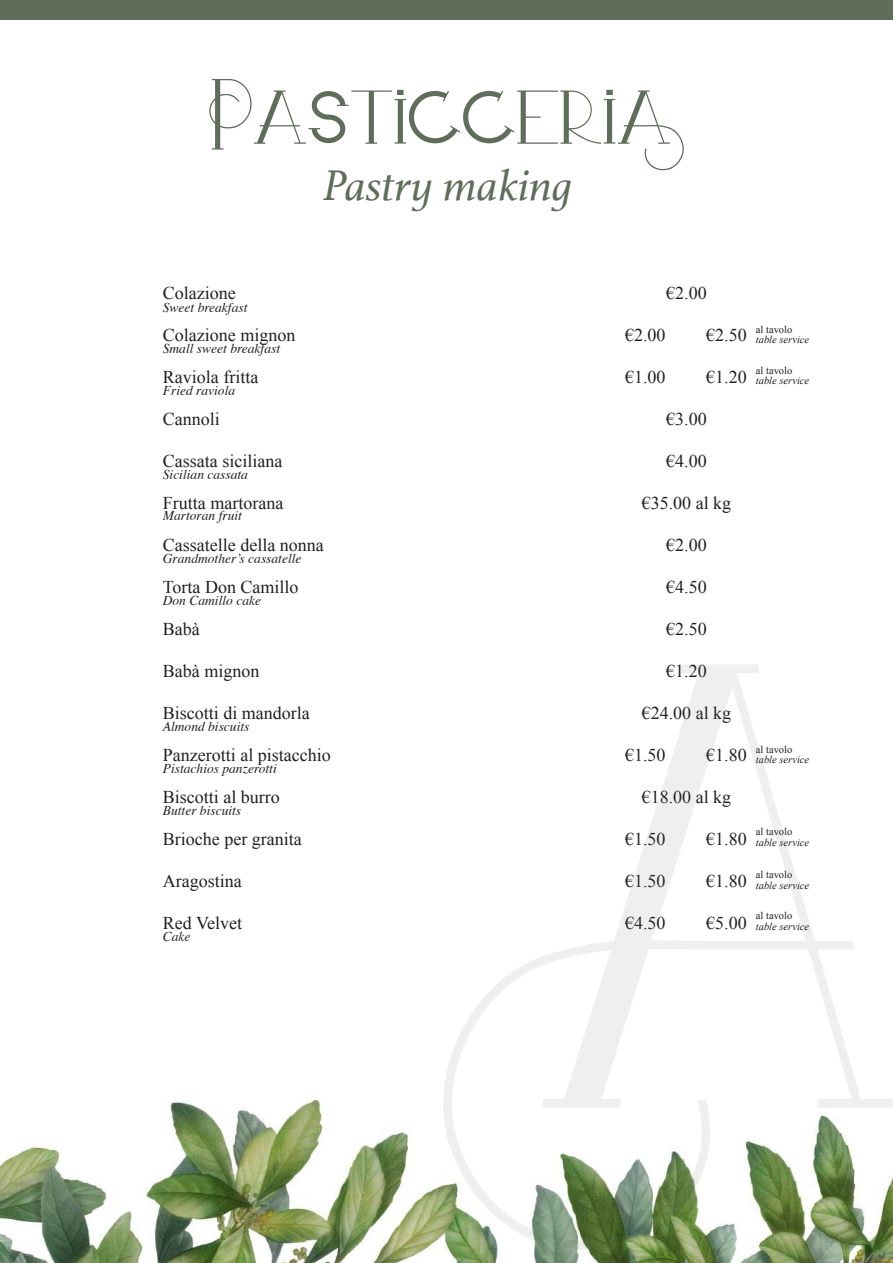
<style>
.page{position:relative;width:893px;height:1263px;background:#fff}
.page>*{position:absolute;margin:0;border:0;box-sizing:border-box;transform-origin:0 0}
.t1{font:109.5px "Arkadelphia Demo";color:#5e6e5a}
.t2{font:italic 45px "Athelas";color:#5e6e5a}
.t3{font:18px "Times New Roman";color:#231f20}
.t4{font:italic 13.5px "Times";color:#231f20}
.t5{font:italic 10.5px "Times New Roman";color:#231f20}
.t6{font:10.5px "Times New Roman";color:#231f20}
</style>
<div class="page">
<img style="left:0;top:1099px;width:892px;height:164px">
<svg style="left:443px;top:665px;width:449px;height:584px"></svg>
<div style="left:0;top:0;width:892px;height:19px;background:#5e6e5a"></div>
<h1 class="t1" style="left:208px;top:51px;width:478px">Pasticceria</h1>
<h2 class="t2" style="left:323px;top:150px;width:251px">Pastry making</h2>
<p class="t3" style="left:163px;top:281px;width:74px">Colazione</p>
<p class="t3" style="left:163px;top:323px;width:134px">Colazione mignon</p>
<p class="t3" style="left:163px;top:365px;width:97px">Raviola fritta</p>
<p class="t3" style="left:163px;top:407px;width:59px">Cannoli</p>
<p class="t3" style="left:163px;top:449px;width:121px">Cassata siciliana</p>
<p class="t3" style="left:163px;top:491px;width:122px">Frutta martorana</p>
<p class="t3" style="left:163px;top:533px;width:162px">Cassatelle della nonna</p>
<p class="t3" style="left:163px;top:575px;width:137px">Torta Don Camillo</p>
<p class="t3" style="left:163px;top:617px;width:38px">Babà</p>
<p class="t3" style="left:163px;top:659px;width:98px">Babà mignon</p>
<p class="t3" style="left:163px;top:701px;width:149px">Biscotti di mandorla</p>
<p class="t3" style="left:163px;top:742px;width:169px">Panzerotti al pistacchio</p>
<p class="t3" style="left:163px;top:784px;width:118px">Biscotti al burro</p>
<p class="t3" style="left:163px;top:826px;width:140px">Brioche per granita</p>
<p class="t3" style="left:163px;top:868px;width:80px">Aragostina</p>
<p class="t3" style="left:163px;top:910px;width:81px">Red Velvet</p>
<p class="t4" style="left:163px;top:296px;width:86px">Sweet breakfast</p>
<p class="t4" style="left:163px;top:337px;width:119px">Small sweet breakfast</p>
<p class="t4" style="left:163px;top:379px;width:74px">Fried raviola</p>
<p class="t4" style="left:163px;top:462px;width:87px">Sicilian cassata</p>
<p class="t4" style="left:163px;top:504px;width:81px">Martoran fruit</p>
<p class="t4" style="left:163px;top:546px;width:140px">Grandmother’s cassatelle</p>
<p class="t4" style="left:163px;top:589px;width:100px">Don Camillo cake</p>
<p class="t4" style="left:163px;top:715px;width:88px">Almond biscuits</p>
<p class="t4" style="left:163px;top:757px;width:115px">Pistachios panzerotti</p>
<p class="t4" style="left:163px;top:799px;width:80px">Butter biscuits</p>
<p class="t4" style="left:163px;top:925px;width:29px">Cake</p>
<p class="t3" style="left:666px;top:280px;width:42px">€2.00</p>
<p class="t3" style="left:625px;top:322px;width:42px">€2.00</p>
<p class="t3" style="left:706px;top:322px;width:42px">€2.50</p>
<p class="t3" style="left:625px;top:364px;width:42px">€1.00</p>
<p class="t3" style="left:706px;top:364px;width:42px">€1.20</p>
<p class="t3" style="left:666px;top:406px;width:42px">€3.00</p>
<p class="t3" style="left:666px;top:448px;width:42px">€4.00</p>
<p class="t3" style="left:641px;top:490px;width:91px">€35.00 al kg</p>
<p class="t3" style="left:666px;top:532px;width:42px">€2.00</p>
<p class="t3" style="left:666px;top:574px;width:42px">€4.50</p>
<p class="t3" style="left:666px;top:616px;width:42px">€2.50</p>
<p class="t3" style="left:666px;top:658px;width:42px">€1.20</p>
<p class="t3" style="left:641px;top:700px;width:91px">€24.00 al kg</p>
<p class="t3" style="left:625px;top:742px;width:42px">€1.50</p>
<p class="t3" style="left:706px;top:742px;width:42px">€1.80</p>
<p class="t3" style="left:641px;top:784px;width:91px">€18.00 al kg</p>
<p class="t3" style="left:625px;top:826px;width:42px">€1.50</p>
<p class="t3" style="left:706px;top:826px;width:42px">€1.80</p>
<p class="t3" style="left:625px;top:868px;width:42px">€1.50</p>
<p class="t3" style="left:706px;top:868px;width:42px">€1.80</p>
<p class="t3" style="left:625px;top:910px;width:42px">€4.50</p>
<p class="t3" style="left:706px;top:910px;width:42px">€5.00</p>
<p class="t6" style="left:755px;top:322px;width:38px">al tavolo</p>
<p class="t5" style="left:755px;top:332px;width:55px">table service</p>
<p class="t6" style="left:755px;top:363px;width:38px">al tavolo</p>
<p class="t5" style="left:755px;top:373px;width:55px">table service</p>
<p class="t6" style="left:755px;top:742px;width:38px">al tavolo</p>
<p class="t5" style="left:755px;top:753px;width:55px">table service</p>
<p class="t6" style="left:755px;top:825px;width:38px">al tavolo</p>
<p class="t5" style="left:755px;top:835px;width:55px">table service</p>
<p class="t6" style="left:755px;top:867px;width:38px">al tavolo</p>
<p class="t5" style="left:755px;top:878px;width:55px">table service</p>
<p class="t6" style="left:755px;top:909px;width:38px">al tavolo</p>
<p class="t5" style="left:755px;top:919px;width:55px">table service</p>
</div>
